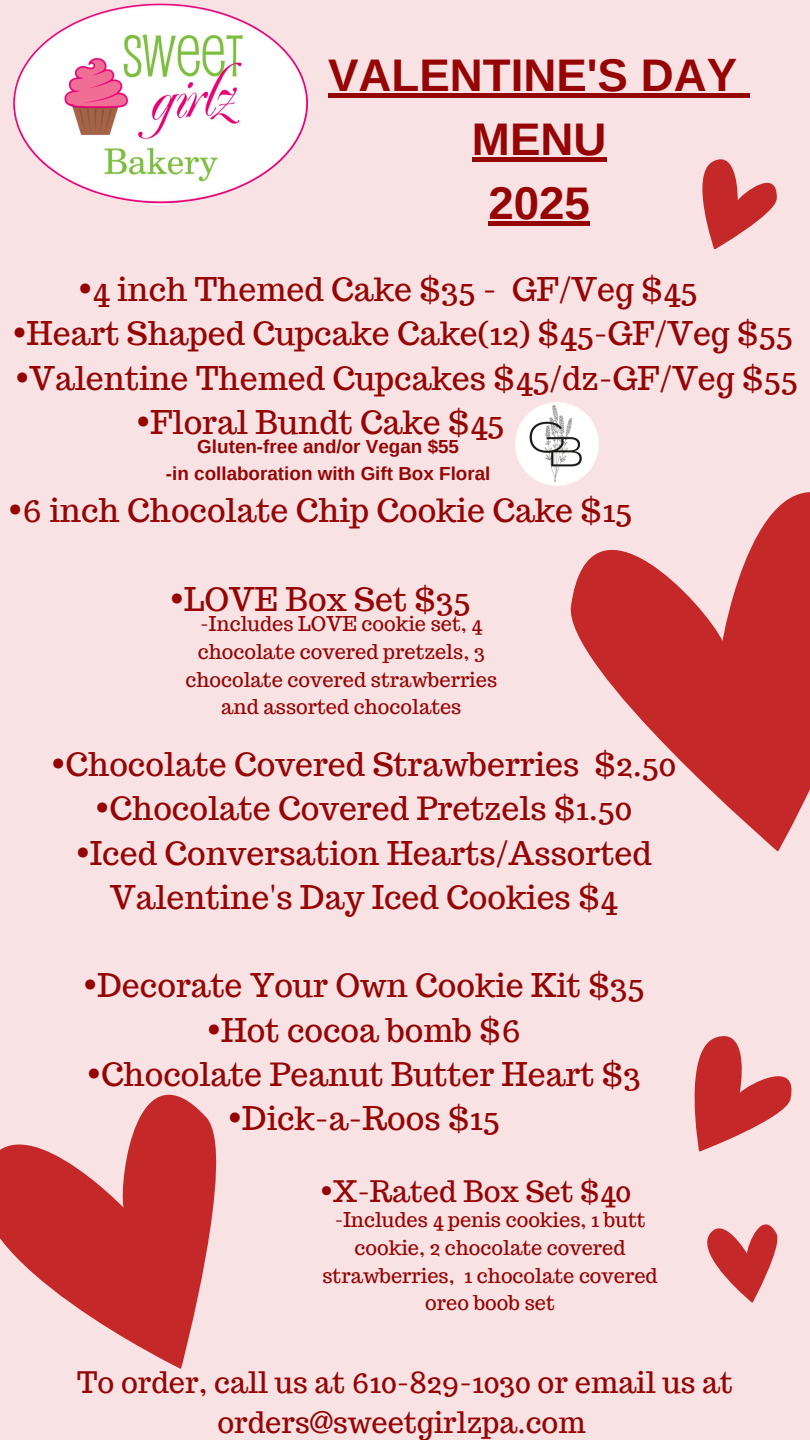
<style>
.page{position:relative;width:810px;height:1440px;background:#f8e2e3}
.page>*{position:absolute;margin:0;border:0;box-sizing:border-box;transform-origin:0 0}
.t1{font:700 45.7px/63.6px "Arimo";color:#960505;text-align:center}
.t2{font:32px/44.2px "Trocchi";color:#960505;text-align:center}
.t3{font:29px/40.5px "Trocchi";color:#960505;text-align:center}
.t4{font:20px/27.8px "Trocchi";color:#960505;text-align:center}
.t5{font:700 18.9px/26.2px "Arimo";color:#960505;text-align:center}
</style>
<div class="page">
<svg style="left:694px;top:1036px;width:98px;height:116px"></svg>
<svg style="left:0;top:1094px;width:217px;height:275px;fill:#c42829"></svg>
<svg style="left:557px;top:437px;width:253px;height:415px"></svg>
<svg style="left:702px;top:159px;width:75px;height:91px"></svg>
<img style="left:13px;top:3px;width:298px;height:203px">
<img style="left:516px;top:403px;width:82px;height:82px">
<hr style="left:328px;top:94px;width:410px;height:4px;background:#960505">
<hr style="left:738px;top:94px;width:12px;height:4px;background:#960505">
<div style="left:472px;top:157px;width:134px;height:5px;background:#960505"></div>
<hr style="left:488px;top:221px;width:102px;height:4px;background:#960505">
<svg style="left:707px;top:1224px;width:71px;height:79px"></svg>
<p class="t1" style="left:328px;top:44px;width:410px">VALENTINE'S DAY<br>MENU<br>2025</p>
<h1 class="t2" style="left:78px;top:267px;width:621px">•4 inch Themed Cake $35 - GF/Veg $45</h1>
<h1 class="t2" style="left:13px;top:311px;width:782px">•Heart Shaped Cupcake Cake(12) $45-GF/Veg $55</h1>
<h1 class="t2" style="left:15px;top:356px;width:784px">•Valentine Themed Cupcakes $45/dz-GF/Veg $55</h1>
<h1 class="t2" style="left:136px;top:400px;width:369px">•Floral Bundt Cake $45</h1>
<h2 class="t5" style="left:166px;top:434px;width:326px">Gluten-free and/or Vegan $55<br>-in collaboration with Gift Box Floral</h2>
<p class="t2" style="left:8px;top:488px;width:625px">•6 inch Chocolate Chip Cookie Cake $15</p>
<h2 class="t2" style="left:170px;top:577px;width:302px">•LOVE Box Set $35</h2>
<p class="t4" style="left:185px;top:610px;width:313px">-Includes LOVE cookie set, 4 chocolate covered pretzels, 3 chocolate covered strawberries and assorted chocolates</p>
<h2 class="t2" style="left:51px;top:742px;width:627px">•Chocolate Covered Strawberries $2.50</h2>
<h2 class="t2" style="left:95px;top:786px;width:539px">•Chocolate Covered Pretzels $1.50</h2>
<h2 class="t2" style="left:76px;top:831px;width:577px">•Iced Conversation Hearts/Assorted<br>Valentine's Day Iced Cookies $4</h2>
<h3 class="t2" style="left:83px;top:963px;width:563px">•Decorate Your Own Cookie Kit $35</h3>
<h3 class="t2" style="left:207px;top:1008px;width:315px">•Hot cocoa bomb $6</h3>
<h3 class="t2" style="left:87px;top:1052px;width:556px">•Chocolate Peanut Butter Heart $3</h3>
<h3 class="t2" style="left:228px;top:1096px;width:273px">•Dick-a-Roos $15</h3>
<p class="t3" style="left:320px;top:1171px;width:313px">•X-Rated Box Set $40</p>
<h2 class="t4" style="left:322px;top:1206px;width:337px">-Includes 4 penis cookies, 1 butt cookie, 2 chocolate covered strawberries, 1 chocolate covered oreo boob set</h2>
<p class="t3" style="left:77px;top:1362px;width:657px">To order, call us at 610-829-1030 or email us at orders@sweetgirlzpa.com</p>
</div>
